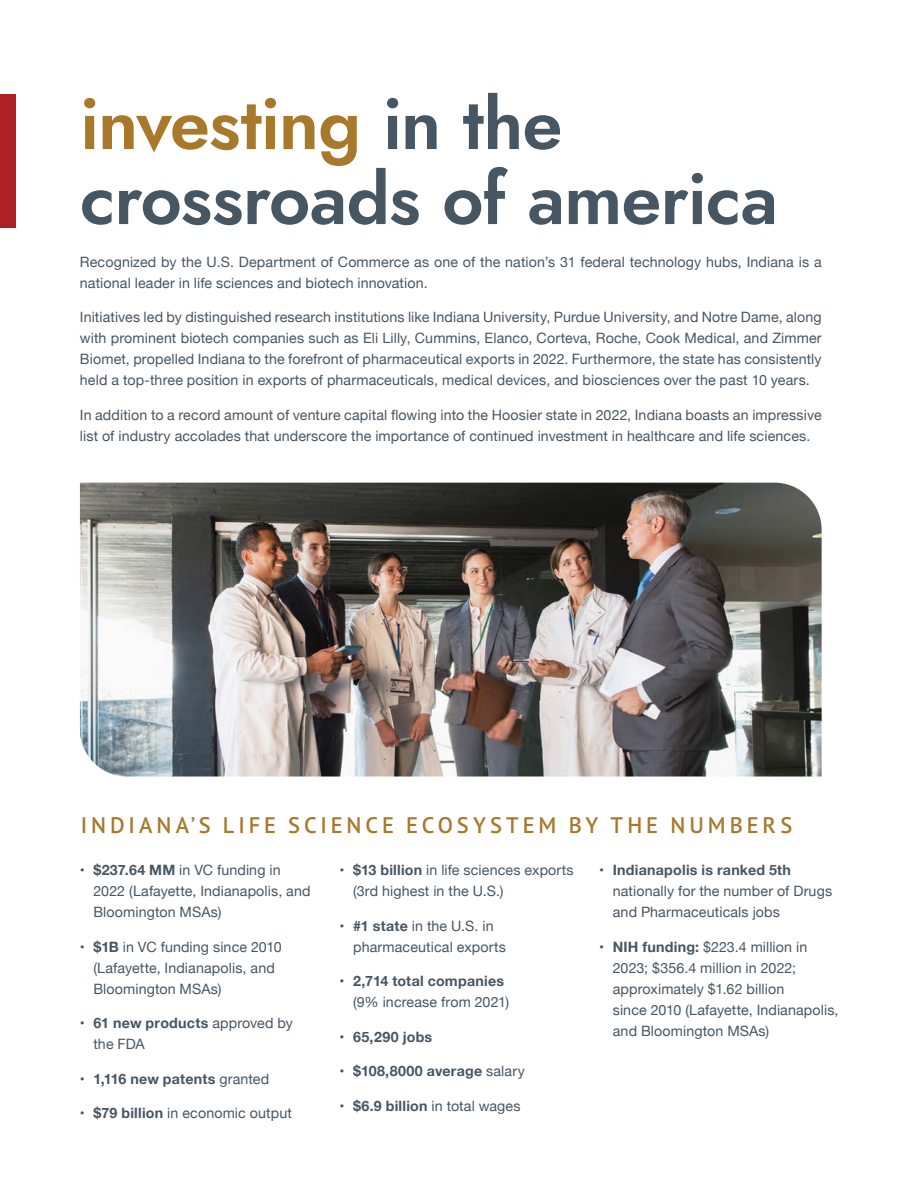
<style>
.page{position:relative;width:918px;height:1188px;background:#fff}
.page>*{position:absolute;margin:0;border:0;box-sizing:border-box;transform-origin:0 0}
.t1{font:72px/75px "Jost";letter-spacing:-.015em;color:#465663}
.t2{font:600 22.5px "PT Sans Pro";letter-spacing:.175em;color:#a8792b}
.t3{font:14.25px/21px "Helvetica Neue";letter-spacing:.01em;color:#465663}
.t4{font:700 14.25px/21px "Helvetica Neue";letter-spacing:.015em;color:#465663}
.s1{color:#a8792b}
.s2{font-weight:700}
.s3{font-weight:400}
</style>
<div class="page">
<img style="left:80px;top:483px;width:742px;height:294px">
<div style="left:0;top:94px;width:16px;height:134px;background:#ac2026"></div>
<p class="t1" style="left:80px;top:87px;width:700px"><span class="s1">investing</span> in the crossroads of america</p>
<p class="t3" style="left:80px;top:252px;width:743px">Recognized by the U.S. Department of Commerce as one of the nation’s 31 federal technology hubs, Indiana is a national leader in life sciences and biotech innovation.</p>
<p class="t3" style="left:80px;top:307px;width:743px;text-align:justify">Initiatives led by distinguished research institutions like Indiana University, Purdue University, and Notre Dame, along with prominent biotech companies such as Eli Lilly, Cummins, Elanco, Corteva, Roche, Cook Medical, and Zimmer Biomet, propelled Indiana to the forefront of pharmaceutical exports in 2022. Furthermore, the state has consistently held a top-three position in exports of pharmaceuticals, medical devices, and biosciences over the past 10 years.</p>
<p class="t3" style="left:80px;top:405px;width:743px">In addition to a record amount of venture capital flowing into the Hoosier state in 2022, Indiana boasts an impressive list of industry accolades that underscore the importance of continued investment in healthcare and life sciences.</p>
<p class="t2" style="left:81px;top:811px;width:713px">INDIANA’S LIFE SCIENCE ECOSYSTEM BY THE NUMBERS</p>
<p class="t3" style="left:93px;top:860px;width:219px;text-indent:-13px"><span class="s2">• $237.64 MM</span> in VC funding in<br>2022 (Lafayette, Indianapolis, and<br>Bloomington MSAs)</p>
<p class="t3" style="left:93px;top:937px;width:190px;text-indent:-13px"><span class="s2">• $1B</span> in VC funding since 2010 (Lafayette, Indianapolis, and<br>Bloomington MSAs)</p>
<p class="t3" style="left:93px;top:1013px;width:201px;text-indent:-14px"><span class="s2">• 61 new products</span> approved by the FDA</p>
<p class="t4" style="left:80px;top:1068px;width:191px">• 1,116 new patents <span class="s3">granted</span></p>
<p class="t3" style="left:80px;top:1103px;width:213px"><span class="s2">• $79 billion</span> in economic output</p>
<p class="t3" style="left:353px;top:860px;width:222px;text-indent:-13px"><span class="s2">• $13 billion</span> in life sciences exports (3rd highest in the U.S.)</p>
<p class="t3" style="left:353px;top:916px;width:154px;text-indent:-13px"><span class="s2">• #1 state</span> in the U.S. in pharmaceutical exports</p>
<p class="t4" style="left:353px;top:971px;width:158px;text-indent:-13px">• 2,714 total companies <span class="s3">(9% increase from 2021)</span></p>
<p class="t4" style="left:340px;top:1026px;width:94px">• 65,290 jobs</p>
<p class="t4" style="left:340px;top:1061px;width:187px">• $108,8000 average <span class="s3">salary</span></p>
<p class="t4" style="left:340px;top:1095px;width:183px">• $6.9 billion <span class="s3">in total wages</span></p>
<p class="t3" style="left:613px;top:860px;width:221px;text-indent:-13px"><span class="s2">• Indianapolis is ranked 5th </span>nationally for the number of Drugs and Pharmaceuticals jobs</p>
<p class="t3" style="left:613px;top:937px;width:227px;text-indent:-14px"><span class="s2">• NIH funding:</span> $223.4 million in<br>2023; $356.4 million in 2022; approximately $1.62 billion<br>since 2010 (Lafayette, Indianapolis, and Bloomington MSAs)</p>
</div>
